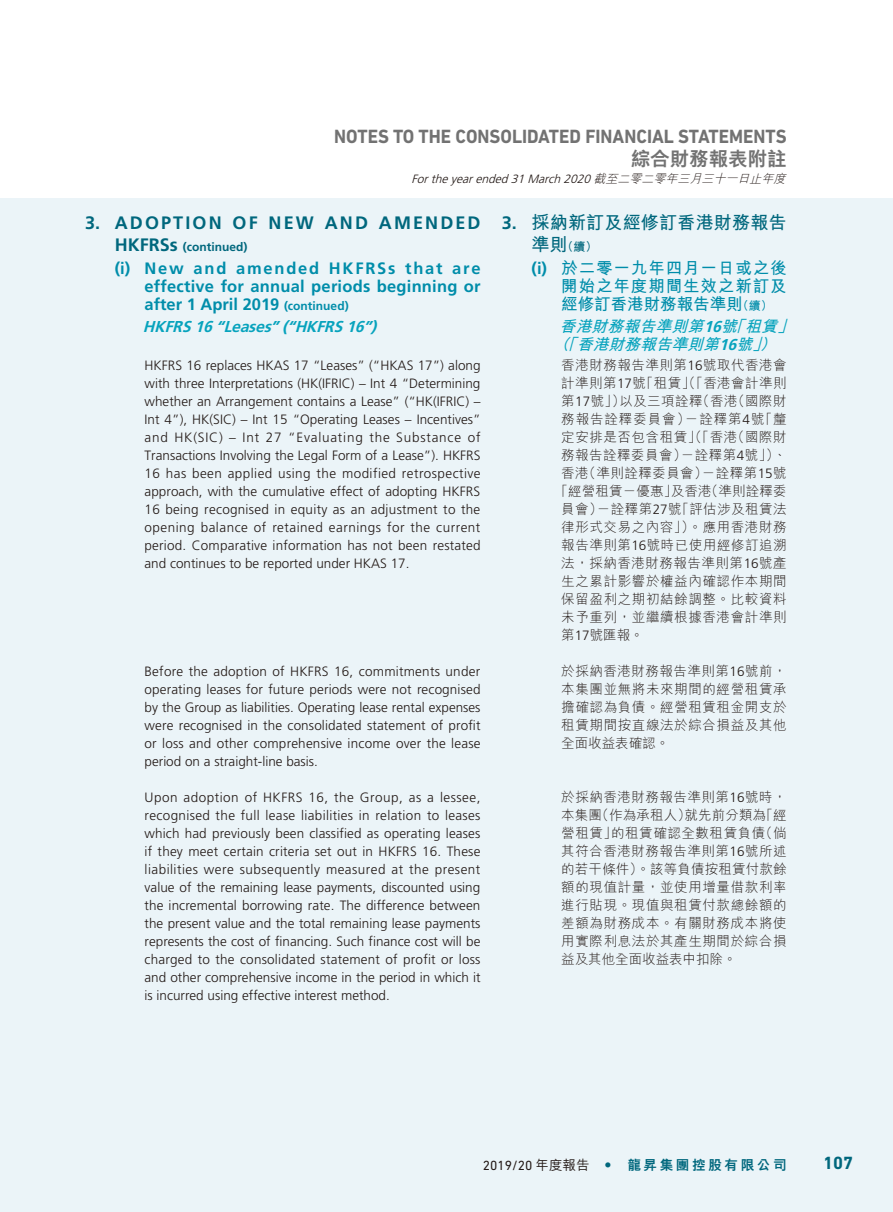
<style>
.page{position:relative;width:893px;height:1212px;background:#fff}
.page>*{position:absolute;margin:0;border:0;box-sizing:border-box;transform-origin:0 0}
.t1{font:700 19.5px "DIN Next LT Pro";color:#727272;scale:.94 1}
.t2{font:800 19.5px "M Hei HK";color:#727272}
.t3{font:700 18px "Frutiger LT Std";letter-spacing:.12em;color:#00677d}
.t4{font:700 18px "M Hei HK";letter-spacing:.015em;color:#00677d}
.t5{font:700 18px "DIN Next LT Pro";color:#00677d}
.t6{font:700 16.5px/18px "Frutiger LT Std";letter-spacing:.015em;color:#008daa;text-align:justify}
.t7{font:700 16.5px/18px "M Hei HK";letter-spacing:.055em;color:#008daa;text-align:justify}
.t8{font:italic 700 15.75px/18px "M Hei HK";color:#07a3bd}
.t9{font:italic 700 15.75px "Frutiger LT Std";color:#07a3bd}
.t10{font:300 13.5px/18px "Frutiger LT Std";color:#231916;text-align:justify}
.t11{font:300 13.5px/18px "M Hei HK";letter-spacing:.045em;color:#231916;text-align:justify}
.t12{font:800 13.5px "M Hei HK";letter-spacing:.2em;color:#00677d}
.t13{font:300 13.5px "M Hei HK";letter-spacing:.01em;color:#231916}
.t14{font:300 13.5px "M Hei HK";letter-spacing:.07em;color:#231916}
.t15{font:italic 300 12px "Frutiger LT Std";color:#231916}
.t16{font:700 12px "Frutiger LT Std";color:#00677d}
.t17{font:700 12px "M Hei HK";color:#00677d}
.s1{font-family:"M Hei HK"}
.s2{font-size:18px}
.s3{font-size:12px}
.s4{font-family:"Frutiger LT Std"}
.s5{font-family:"DIN Next LT Pro";font-weight:400;color:#231916}
.s6{font-weight:500;color:#231916}
.s7{font-family:"Futura Std";font-weight:300}
</style>
<div class="page">
<div style="left:0;top:198px;width:893px;height:1014px;background:#ebf4f8"></div>
<h1 class="t1" style="left:334px;top:124px;width:483px">NOTES TO THE CONSOLIDATED FINANCIAL STATEMENTS</h1>
<h1 class="t2" style="left:631px;top:149px;width:158px">綜合財務報表附註</h1>
<p class="t15" style="left:412px;top:172px;width:379px">Fortheyearended31March2020<span class="s1">截至二零二零年三月三十一日止年度</span></p>
<h2 class="t3" style="left:85px;top:212px;width:397px">3. ADOPTION OF NEW AND AMENDED</h2>
<p class="t16" style="left:115px;top:240px;width:134px"><span class="s2">HKFRSs</span> (continued)</p>
<p class="t6" style="left:145px;top:259px;width:338px;text-indent:-30px">(i) New and amended HKFRSs that are effective for annual periods beginning or after 1 April 2019 <span class="s3">(continued)</span></p>
<p class="t9" style="left:143px;top:317px;width:240px">HKFRS16“Leases”(“HKFRS16”)</p>
<p class="t10" style="left:145px;top:357px;width:338px">HKFRS 16 replaces HKAS 17 “Leases” (“HKAS 17”) along with three Interpretations (HK(IFRIC) – Int 4 “Determining whether an Arrangement contains a Lease” (“HK(IFRIC) – Int 4”), HK(SIC) – Int 15 “Operating Leases – Incentives” and HK(SIC) – Int 27 “Evaluating the Substance of Transactions Involving the Legal Form of a Lease”). HKFRS 16 has been applied using the modified retrospective approach, with the cumulative effect of adopting HKFRS 16 being recognised in equity as an adjustment to the opening balance of retained earnings for the current period. Comparative information has not been restated and continues to be reported under HKAS 17.</p>
<p class="t10" style="left:145px;top:663px;width:337px">Before the adoption of HKFRS 16, commitments under operating leases for future periods were not recognised by the Group as liabilities. Operating lease rental expenses were recognised in the consolidated statement of profit or loss and other comprehensive income over the lease period on a straight-line basis.</p>
<p class="t10" style="left:145px;top:789px;width:337px">Upon adoption of HKFRS 16, the Group, as a lessee, recognised the full lease liabilities in relation to leases which had previously been classified as operating leases if they meet certain criteria set out in HKFRS 16. These liabilities were subsequently measured at the present value of the remaining lease payments, discounted using the incremental borrowing rate. The difference between the present value and the total remaining lease payments represents the cost of financing. Such finance cost will be charged to the consolidated statement of profit or loss and other comprehensive income in the period in which it is incurred using effective interest method.</p>
<h2 class="t4" style="left:502px;top:209px;width:286px"><span class="s4">3.</span> 採納新訂及經修訂香港財務報告</h2>
<p class="t17" style="left:532px;top:238px;width:67px"><span class="s2">準則</span>（續）</p>
<p class="t7" style="left:561px;top:257px;width:227px;text-indent:-30px"><span class="s4">(i)</span> 於二零一九年四月一日或之後開始之年度期間生效之新訂及經修訂香港財務報告準則<span class="s3">（續）</span></p>
<p class="t8" style="left:553px;top:316px;width:246px;text-indent:6px">香港財務報告準則第<span class="s4">16</span>號「租賃」（「香港財務報告準則第<span class="s4">16</span>號」）</p>
<p class="t11" style="left:561px;top:356px;width:227px">香港財務報告準則第<span class="s4">16</span>號取代香港會</p>
<p class="t11" style="left:561px;top:374px;width:227px">計準則第<span class="s4">17</span>號「租賃」（「香港會計準則</p>
<p class="t11" style="left:561px;top:392px;width:227px">第<span class="s4">17</span>號」）以及三項詮釋（香港（國際財</p>
<p class="t14" style="left:561px;top:413px;width:227px">務報告詮釋委員會）－詮釋第<span class="s4">4</span>號「釐</p>
<p class="t11" style="left:561px;top:428px;width:227px">定安排是否包含租賃」（「香港（國際財</p>
<p class="t11" style="left:561px;top:446px;width:227px">務報告詮釋委員會）－詮釋第<span class="s4">4</span>號」）、</p>
<p class="t11" style="left:561px;top:464px;width:227px">香港（準則詮釋委員會）－詮釋第<span class="s4">15</span>號</p>
<p class="t13" style="left:555px;top:484px;width:234px">「經營租賃－優惠」及香港（準則詮釋委</p>
<p class="t11" style="left:561px;top:500px;width:227px">員會）－詮釋第<span class="s4">27</span>號「評估涉及租賃法</p>
<p class="t11" style="left:561px;top:518px;width:227px">律形式交易之內容」）。應用香港財務</p>
<p class="t11" style="left:561px;top:536px;width:227px">報告準則第<span class="s4">16</span>號時已使用經修訂追溯</p>
<p class="t11" style="left:561px;top:554px;width:227px">法，採納香港財務報告準則第<span class="s4">16</span>號產</p>
<p class="t11" style="left:561px;top:572px;width:227px">生之累計影響於權益內確認作本期間</p>
<p class="t11" style="left:561px;top:590px;width:227px">保留盈利之期初結餘調整。比較資料</p>
<p class="t11" style="left:561px;top:608px;width:227px">未予重列，並繼續根據香港會計準則</p>
<p class="t11" style="left:561px;top:626px;width:84px">第<span class="s4">17</span>號匯報。</p>
<p class="t11" style="left:561px;top:662px;width:227px">於採納香港財務報告準則第<span class="s4">16</span>號前，本集團並無將未來期間的經營租賃承擔確認為負債。經營租賃租金開支於租賃期間按直線法於綜合損益及其他全面收益表確認。</p>
<p class="t11" style="left:561px;top:788px;width:227px">於採納香港財務報告準則第<span class="s4">16</span>號時，本集團（作為承租人）就先前分類為「經營租賃」的租賃確認全數租賃負債（倘其符合香港財務報告準則第<span class="s4">16</span>號所述的若干條件）。該等負債按租賃付款餘額的現值計量，並使用增量借款利率進行貼現。現值與租賃付款總餘額的差額為財務成本。有關財務成本將使用實際利息法於其產生期間於綜合損益及其他全面收益表中扣除。</p>
<p class="t12" style="left:483px;top:1158px;width:305px"><span class="s5">2019/20</span> <span class="s6">年度報告</span> <span class="s7">•</span> 龍昇集團控股有限公司</p>
<h2 class="t5" style="left:823px;top:1153px;width:32px">107</h2>
</div>
